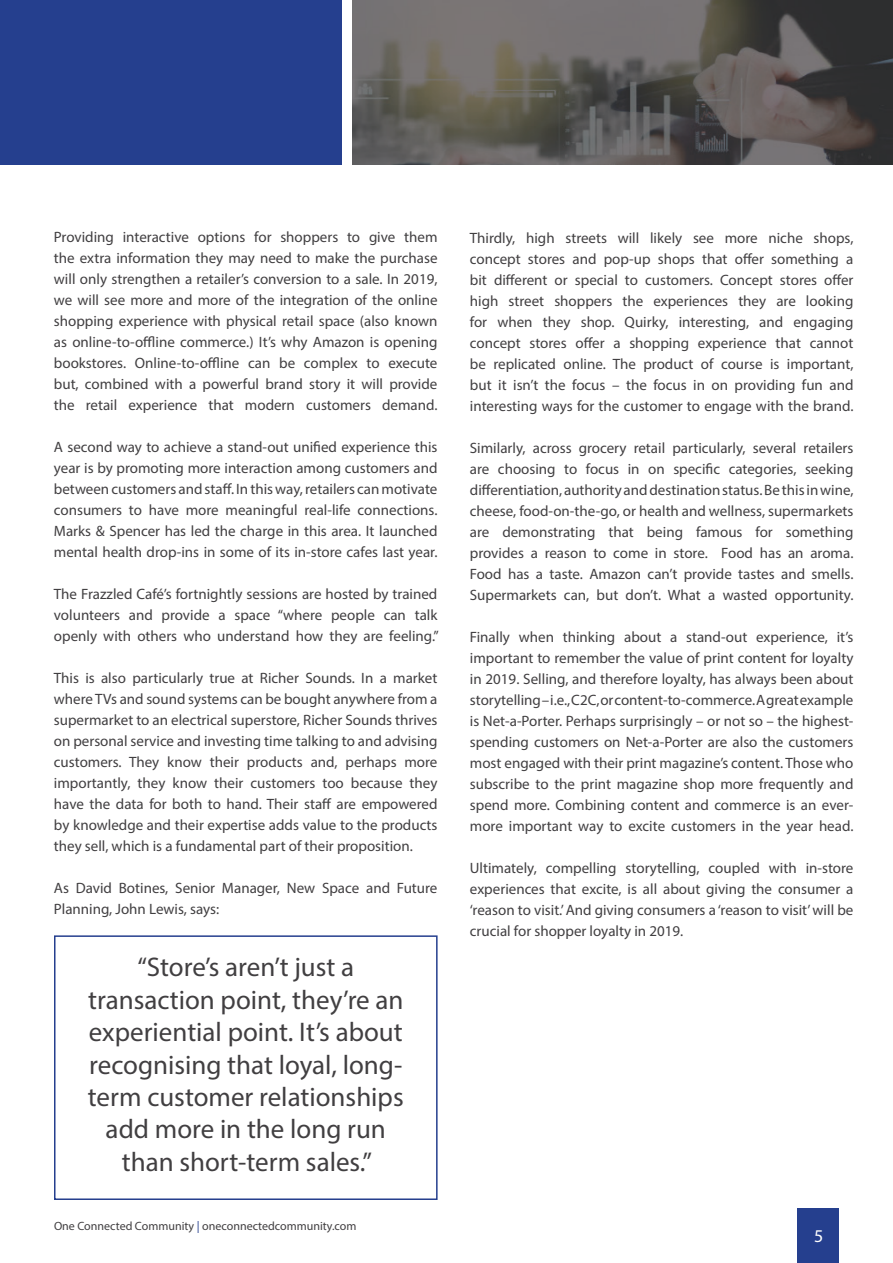
<style>
.page{position:relative;width:893px;height:1263px;background:#fff}
.page>*{position:absolute;margin:0;border:0;box-sizing:border-box;transform-origin:0 0}
.t1{font:27px/32.4px "Myriad Pro";color:#413f41;text-align:center}
.t2{font:18px "Myriad Pro";color:#fff}
.t3{font:15px/21px "Myriad Pro";color:#413f41;text-align:justify}
.t4{font:12px "Myriad Pro";color:#413f41}
.s1{color:#253f8e}
</style>
<div class="page">
<div style="left:797px;top:1209px;width:42px;height:54px;background:#253f8e"></div>
<div style="left:0;top:0;width:341px;height:164px;background:#253f8e"></div>
<img style="left:352px;top:164px;width:541px;height:1px">
<img style="left:352px;top:0;width:541px;height:164px">
<div style="left:54px;top:935px;width:384px;height:265px;border:2px solid #253f8e"></div>
<p class="t3" style="left:54px;top:226px;width:385px">Providing interactive options for shoppers to give them the extra information they may need to make the purchase will only strengthen a retailer’s conversion to a sale. In 2019, we will see more and more of the integration of the online shopping experience with physical retail space (also known as online-to-offline commerce.) It’s why Amazon is opening bookstores. Online-to-offline can be complex to execute but, combined with a powerful brand story it will provide the retail experience that modern customers demand.</p>
<p class="t3" style="left:54px;top:436px;width:385px">A second way to achieve a stand-out unified experience this year is by promoting more interaction among customers and between customers and staff. In this way, retailers can motivate consumers to have more meaningful real-life connections.<br>Marks &amp; Spencer has led the charge in this area. It launched mental health drop-ins in some of its in-store cafes last year.</p>
<p class="t3" style="left:54px;top:583px;width:386px">The Frazzled Café’s fortnightly sessions are hosted by trained volunteers and provide a space “where people can talk openly with others who understand how they are feeling.”</p>
<p class="t3" style="left:54px;top:667px;width:385px">This is also particularly true at Richer Sounds. In a market where TVs and sound systems can be bought anywhere from a supermarket to an electrical superstore, Richer Sounds thrives on personal service and investing time talking to and advising customers. They know their products and, perhaps more importantly, they know their customers too because they have the data for both to hand. Their staff are empowered by knowledge and their expertise adds value to the products they sell, which is a fundamental part of their proposition.</p>
<p class="t3" style="left:54px;top:877px;width:385px">As David Botines, Senior Manager, New Space and Future<br>Planning, John Lewis, says:</p>
<h1 class="t1" style="left:88px;top:951px;width:317px">“Store’s aren’t just a transaction point, they’re an experiential point. It’s about recognising that loyal, long&shy;term customer relationships add more in the long run than short-term sales.”</h1>
<p class="t4" style="left:54px;top:1218px;width:304px">One Connected Community <span class="s1">|</span> oneconnectedcommunity.com</p>
<p class="t3" style="left:470px;top:227px;width:385px">Thirdly, high streets will likely see more niche shops, concept stores and pop-up shops that offer something a bit different or special to customers. Concept stores offer high street shoppers the experiences they are looking for when they shop. Quirky, interesting, and engaging concept stores offer a shopping experience that cannot be replicated online. The product of course is important, but it isn’t the focus – the focus in on providing fun and interesting ways for the customer to engage with the brand.</p>
<p class="t3" style="left:470px;top:437px;width:385px">Similarly, across grocery retail particularly, several retailers are choosing to focus in on specific categories, seeking differentiation, authority and destination status. Be this in wine, cheese, food-on-the-go, or health and wellness, supermarkets are demonstrating that being famous for something provides a reason to come in store. Food has an aroma.<br>Food has a taste. Amazon can’t provide tastes and smells.<br>Supermarkets can, but don’t. What a wasted opportunity.</p>
<p class="t3" style="left:470px;top:626px;width:385px">Finally when thinking about a stand-out experience, it’s important to remember the value of print content for loyalty in 2019. Selling, and therefore loyalty, has always been about storytelling – i.e., C2C, or content-to-commerce. A great example is Net-a-Porter. Perhaps surprisingly – or not so – the highest&shy;spending customers on Net-a-Porter are also the customers most engaged with their print magazine’s content. Those who subscribe to the print magazine shop more frequently and spend more. Combining content and commerce is an ever&shy;more important way to excite customers in the year head.</p>
<p class="t3" style="left:470px;top:857px;width:385px">Ultimately, compelling storytelling, coupled with in-store experiences that excite, is all about giving the consumer a ‘reason to visit.’ And giving consumers a ‘reason to visit’ will be crucial for shopper loyalty in 2019.</p>
<p class="t2" style="left:814px;top:1224px;width:11px">5</p>
</div>
